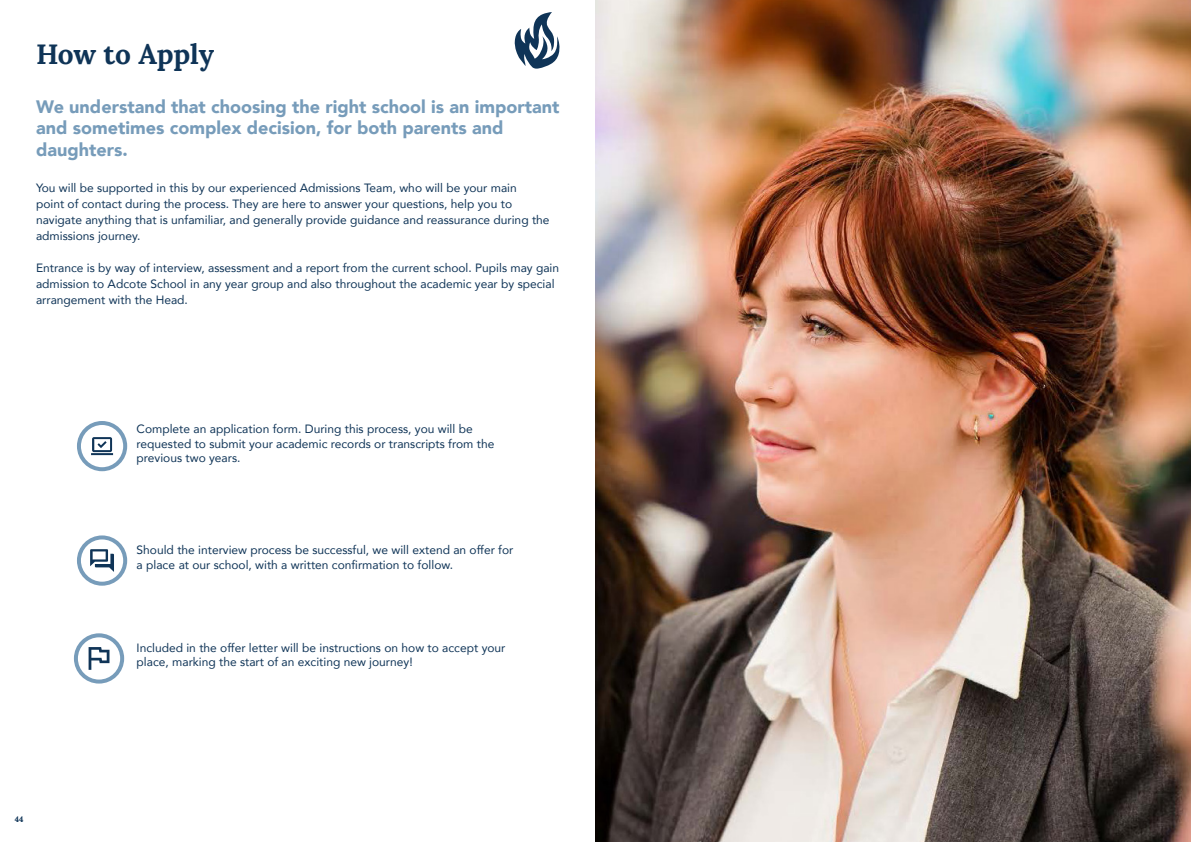
<style>
.page{position:relative;width:1191px;height:842px;background:#fff}
.page>*{position:absolute;margin:0;border:0;box-sizing:border-box;transform-origin:0 0}
.Heading_White{font:700 28px "Lora";letter-spacing:-.005em;color:#0f3457}
.Accent_Light{font:900 18px/21.6px "Avenir";color:#779cba}
.Light_Body{font:12px/16px "Avenir";color:#0f3457}
.t1{font:700 8px "Lora";color:#0f3457}
</style>
<div class="page">
<svg style="left:514px;top:12px;width:45px;height:57px"></svg>
<svg style="left:79px;top:423px;width:46px;height:46px"></svg>
<div style="left:77px;top:421px;width:50px;height:50px;border:4px solid #779cba;border-radius:50%"></div>
<svg style="left:91px;top:437px;width:22px;height:18px"></svg>
<svg style="left:76px;top:635px;width:46px;height:46px"></svg>
<div style="left:74px;top:633px;width:50px;height:50px;border:4px solid #779cba;border-radius:50%"></div>
<svg style="left:89px;top:647px;width:20px;height:23px"></svg>
<svg style="left:79px;top:537px;width:46px;height:47px"></svg>
<div style="left:77px;top:535px;width:50px;height:51px;border:4px solid #779cba;border-radius:50%"></div>
<svg style="left:90px;top:549px;width:24px;height:23px"></svg>
<img style="left:595px;top:0;width:596px;height:842px">
<p class="Heading_White" style="left:36px;top:31px;width:180px">How to Apply</p>
<p class="Accent_Light" style="left:36px;top:95px;width:525px">We understand that choosing the right school is an important and sometimes complex decision, for both parents and daughters.</p>
<p class="Light_Body" style="left:36px;top:180px;width:515px">You will be supported in this by our experienced Admissions Team, who will be your main<br>point of contact during the process. They are here to answer your questions, help you to navigate anything that is unfamiliar, and generally provide guidance and reassurance during the admissions journey.</p>
<p class="Light_Body" style="left:36px;top:260px;width:525px">Entrance is by way of interview, assessment and a report from the current school. Pupils may gain admission to Adcote School in any year group and also throughout the academic year by special arrangement with the Head.</p>
<p class="Light_Body" style="left:137px;top:422px;width:359px;line-height:14.4px">Complete an application form. During this process, you will be requested to submit your academic records or transcripts from the previous two years.</p>
<p class="Light_Body" style="left:137px;top:542px;width:378px;line-height:14.4px">Should the interview process be successful, we will extend an offer for a place at our school, with a written confirmation to follow.</p>
<p class="Light_Body" style="left:137px;top:640px;width:370px;line-height:14.4px">Included in the offer letter will be instructions on how to accept your place, marking the start of an exciting new journey!</p>
<p class="t1" style="left:15px;top:812px;width:10px">44</p>
</div>
